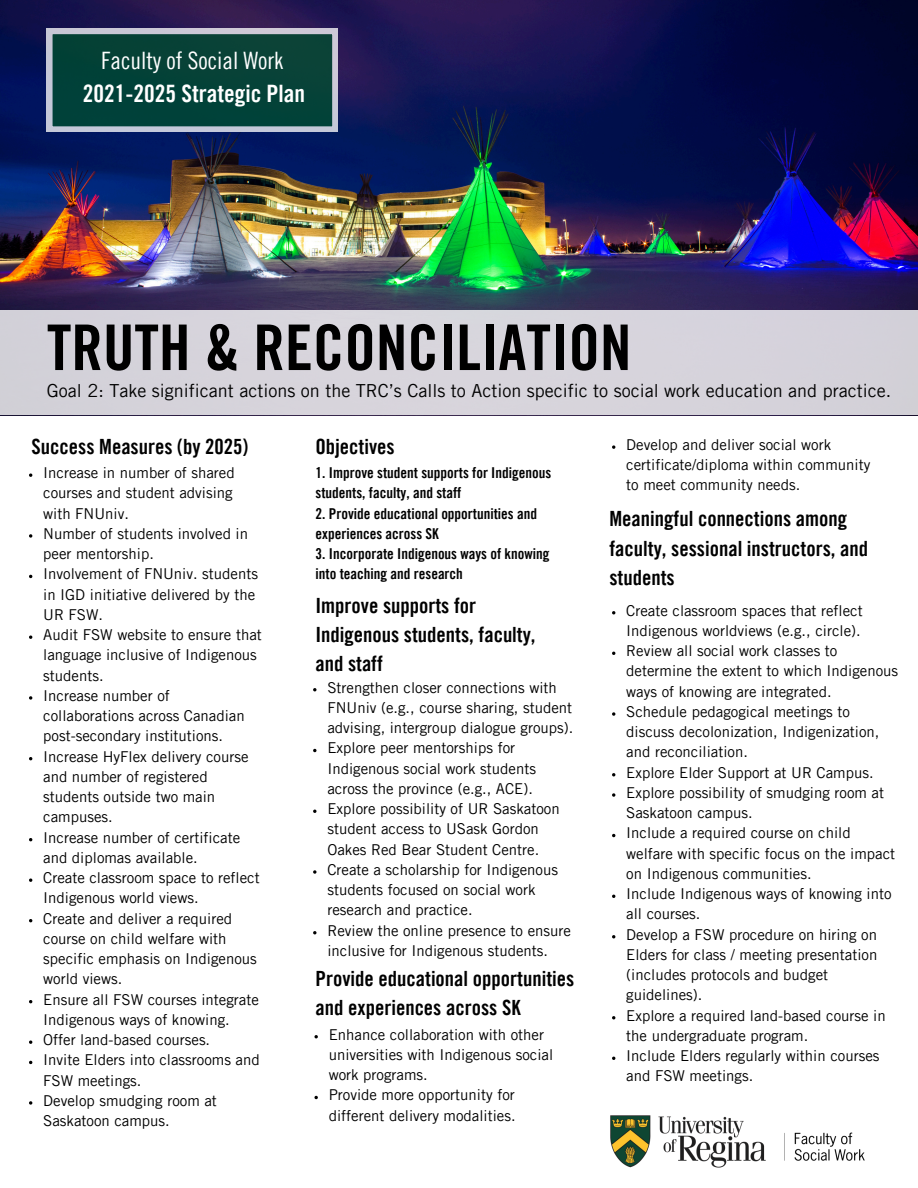
<style>
.page{position:relative;width:918px;height:1188px;background:#fff}
.page>*{position:absolute;margin:0;border:0;box-sizing:border-box;transform-origin:0 0}
.t1{font:63px "Trade Gothic LT Pro Bd Cn 20";color:#000}
.t2{font:24px/32.7px "Trade Gothic LT Pro Bd Cn 20";color:#fff;text-align:center}
.t3{font:21px/29.2px "Trade Gothic LT Pro Bd Cn 20";color:#000}
.t4{font:18px "Trade Gothic LT Pro";color:#000}
.t5{font:15px/20.2px "Trade Gothic LT Pro";color:#000}
.t6{font:15px/20.2px "Trade Gothic LT Pro Bd Cn 20";color:#000}
.s1{font-family:"Trade Gothic LT Pro Cn 18"}
</style>
<div class="page">
<img style="left:0;top:0;width:918px;height:310px">
<img style="left:610px;top:1115px;width:255px;height:53px">
<svg style="left:47px;top:29px;width:291px;height:103px;background:#1f544e"></svg>
<div style="left:0;top:310px;width:918px;height:105px;background:#d6d4db"></div>
<svg style="left:29px;top:534px;width:3px;height:4px"></svg>
<svg style="left:29px;top:696px;width:3px;height:4px"></svg>
<svg style="left:29px;top:1101px;width:3px;height:4px"></svg>
<svg style="left:313px;top:688px;width:4px;height:3px"></svg>
<svg style="left:313px;top:749px;width:4px;height:3px"></svg>
<svg style="left:313px;top:810px;width:4px;height:3px"></svg>
<svg style="left:313px;top:870px;width:4px;height:4px"></svg>
<svg style="left:313px;top:931px;width:4px;height:3px"></svg>
<svg style="left:612px;top:445px;width:3px;height:4px"></svg>
<svg style="left:612px;top:712px;width:3px;height:4px"></svg>
<svg style="left:612px;top:793px;width:3px;height:4px"></svg>
<svg style="left:314px;top:1035px;width:4px;height:3px"></svg>
<svg style="left:314px;top:1096px;width:4px;height:3px"></svg>
<h2 class="t2" style="left:83px;top:47px;width:224px"><span class="s1">Faculty of Social Work<br></span>2021-2025 Strategic Plan</h2>
<h4 class="t1" style="left:47px;top:325px;width:586px">TRUTH &amp; RECONCILIATION</h4>
<h1 class="t4" style="left:47px;top:384px;width:846px">Goal 2: Take significant actions on the TRC’s Calls to Action specific to social work education and practice.</h1>
<h3 class="t3" style="left:32px;top:435px;width:218px">Success Measures (by 2025)</h3>
<p class="t3" style="left:315px;top:435px;width:81px">Objectives</p>
<h3 class="t5" style="left:43px;top:465px;width:193px">Increase in number of shared courses and student advising with FNUniv.</h3>
<p class="t5" style="left:43px;top:525px;width:206px">Number of students involved in peer mentorship.</p>
<p class="t5" style="left:43px;top:566px;width:216px">Involvement of FNUniv. students in IGD initiative delivered by the<br>UR FSW.</p>
<p class="t5" style="left:43px;top:627px;width:220px">Audit FSW website to ensure that language inclusive of Indigenous students.</p>
<p class="t5" style="left:43px;top:687px;width:203px">Increase number of collaborations across Canadian post-secondary institutions.</p>
<p class="t5" style="left:43px;top:748px;width:207px">Increase HyFlex delivery course and number of registered students outside two main campuses.</p>
<p class="t5" style="left:43px;top:829px;width:198px">Increase number of certificate and diplomas available.</p>
<p class="t5" style="left:43px;top:870px;width:218px">Create classroom space to reflect<br>Indigenous world views.</p>
<p class="t5" style="left:43px;top:910px;width:215px">Create and deliver a required course on child welfare with specific emphasis on Indigenous world views.</p>
<p class="t5" style="left:43px;top:991px;width:217px">Ensure all FSW courses integrate<br>Indigenous ways of knowing.</p>
<p class="t5" style="left:43px;top:1032px;width:168px">Offer land-based courses.</p>
<p class="t5" style="left:43px;top:1052px;width:218px">Invite Elders into classrooms and<br>FSW meetings.</p>
<p class="t5" style="left:43px;top:1092px;width:175px">Develop smudging room at<br>Saskatoon campus.</p>
<p class="t6" style="left:316px;top:465px;width:237px">1. Improve student supports for Indigenous students, faculty, and staff</p>
<p class="t6" style="left:316px;top:505px;width:223px">2. Provide educational opportunities and experiences across SK</p>
<p class="t6" style="left:316px;top:546px;width:235px">3. Incorporate Indigenous ways of knowing into teaching and research</p>
<p class="t3" style="left:315px;top:594px;width:222px">Improve supports for<br>Indigenous students, faculty, and staff</p>
<p class="t5" style="left:327px;top:679px;width:248px">Strengthen closer connections with<br>FNUniv (e.g., course sharing, student advising, intergroup dialogue groups).</p>
<h3 class="t5" style="left:327px;top:740px;width:210px">Explore peer mentorships for<br>Indigenous social work students across the province (e.g., ACE).</h3>
<h5 class="t5" style="left:327px;top:801px;width:234px">Explore possibility of UR Saskatoon student access to USask Gordon<br>Oakes Red Bear Student Centre.</h5>
<p class="t5" style="left:327px;top:861px;width:232px">Create a scholarship for Indigenous students focused on social work research and practice.</p>
<h3 class="t5" style="left:327px;top:922px;width:245px">Review the online presence to ensure inclusive for Indigenous students.</h3>
<p class="t3" style="left:316px;top:967px;width:260px">Provide educational opportunities and experiences across SK</p>
<p class="t5" style="left:329px;top:1026px;width:226px">Enhance collaboration with other universities with Indigenous social work programs.</p>
<p class="t5" style="left:329px;top:1087px;width:188px">Provide more opportunity for different delivery modalities.</p>
<h3 class="t5" style="left:626px;top:436px;width:246px">Develop and deliver social work certificate/diploma within community to meet community needs.</h3>
<p class="t3" style="left:609px;top:507px;width:260px">Meaningful connections among faculty, sessional instructors, and students</p>
<p class="t5" style="left:626px;top:602px;width:238px">Create classroom spaces that reflect<br>Indigenous worldviews (e.g., circle).</p>
<p class="t5" style="left:626px;top:643px;width:273px">Review all social work classes to determine the extent to which Indigenous ways of knowing are integrated.</p>
<p class="t5" style="left:626px;top:703px;width:255px">Schedule pedagogical meetings to discuss decolonization, Indigenization, and reconciliation.</p>
<p class="t5" style="left:626px;top:764px;width:249px">Explore Elder Support at UR Campus.</p>
<p class="t5" style="left:626px;top:784px;width:259px">Explore possibility of smudging room at<br>Saskatoon campus.</p>
<p class="t5" style="left:626px;top:825px;width:271px">Include a required course on child welfare with specific focus on the impact on Indigenous communities.</p>
<p class="t5" style="left:626px;top:886px;width:267px">Include Indigenous ways of knowing into all courses.</p>
<p class="t5" style="left:626px;top:926px;width:253px">Develop a FSW procedure on hiring on<br>Elders for class / meeting presentation (includes protocols and budget guidelines).</p>
<p class="t5" style="left:626px;top:1007px;width:261px">Explore a required land-based course in the undergraduate program.</p>
<p class="t5" style="left:626px;top:1048px;width:255px">Include Elders regularly within courses and FSW meetings.</p>
</div>
